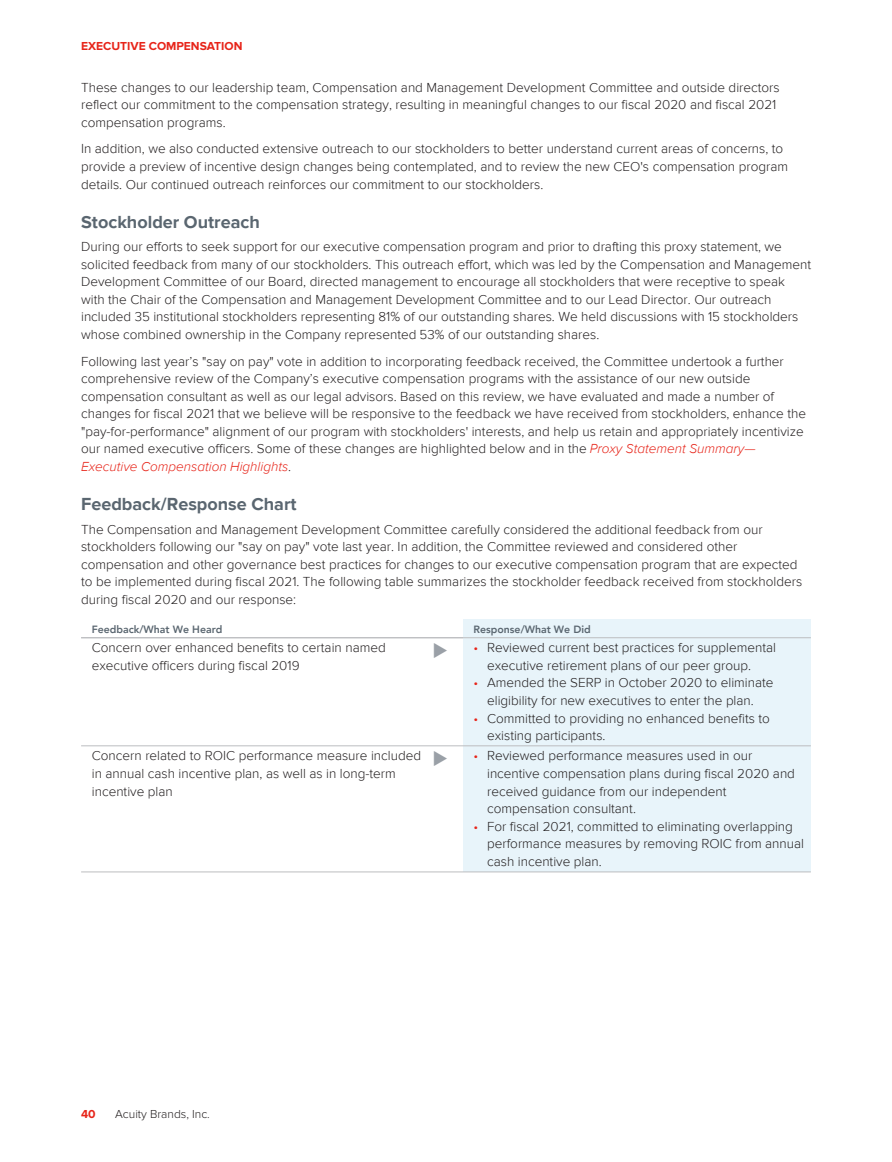
<style>
.page{position:relative;width:892px;height:1162px;background:#fff}
.page>*{position:absolute;margin:0;border:0;box-sizing:border-box;transform-origin:0 0}
.t1{font:700 24.3px "Proxima Nova";color:#9aa0a7}
.t2{font:700 18px "Proxima Nova Rg";color:#5a6670}
.t3{font:300 13.5px/17.5px "Proxima Nova";color:#231f20}
.t4{font:700 12px "Proxima Nova";color:#e72419}
.t5{font:300 12px "Proxima Nova";color:#231f20}
.t6{font:10.5px "Avenir LT Pro Heavy Bold";color:#5a6670}
.s1{font-style:italic;color:#e72419}
.s2{color:#e72419}
</style>
<div class="page">
<div style="left:462px;top:619px;width:348px;height:126px;background:#e8f4fa"></div>
<div style="left:462px;top:746px;width:348px;height:125px;background:#e8f4fa"></div>
<hr style="left:81px;top:637px;width:729px;height:1px;background:#bcbdc0">
<hr style="left:81px;top:745px;width:729px;height:1px;background:#bcbdc0">
<hr style="left:81px;top:871px;width:729px;height:1px;background:#bcbdc0">
<p class="t4" style="left:81px;top:39px;width:163px">EXECUTIVE COMPENSATION</p>
<p class="t3" style="left:81px;top:79px;width:699px">These changes to our leadership team, Compensation and Management Development Committee and outside directors reflect our commitment to the compensation strategy, resulting in meaningful changes to our fiscal 2020 and fiscal 2021 compensation programs.</p>
<p class="t3" style="left:81px;top:140px;width:708px">In addition, we also conducted extensive outreach to our stockholders to better understand current areas of concerns, to provide a preview of incentive design changes being contemplated, and to review the new CEO's compensation program details. Our continued outreach reinforces our commitment to our stockholders.</p>
<h2 class="t2" style="left:81px;top:211px;width:180px">Stockholder Outreach</h2>
<p class="t3" style="left:81px;top:238px;width:731px">During our efforts to seek support for our executive compensation program and prior to drafting this proxy statement, we solicited feedback from many of our stockholders. This outreach effort, which was led by the Compensation and Management Development Committee of our Board, directed management to encourage all stockholders that were receptive to speak with the Chair of the Compensation and Management Development Committee and to our Lead Director. Our outreach included 35 institutional stockholders representing 81% of our outstanding shares. We held discussions with 15 stockholders whose combined ownership in the Company represented 53% of our outstanding shares.</p>
<p class="t3" style="left:81px;top:352px;width:726px">Following last year’s "say on pay" vote in addition to incorporating feedback received, the Committee undertook a further comprehensive review of the Company’s executive compensation programs with the assistance of our new outside compensation consultant as well as our legal advisors. Based on this review, we have evaluated and made a number of changes for fiscal 2021 that we believe will be responsive to the feedback we have received from stockholders, enhance the "pay-for-performance" alignment of our program with stockholders' interests, and help us retain and appropriately incentivize our named executive officers. Some of these changes are highlighted below and in the <span class="s1">Proxy Statement Summary— Executive Compensation Highlights</span>.</p>
<h2 class="t2" style="left:81px;top:493px;width:217px">Feedback/Response Chart</h2>
<p class="t3" style="left:81px;top:520px;width:722px">The Compensation and Management Development Committee carefully considered the additional feedback from our stockholders following our "say on pay" vote last year. In addition, the Committee reviewed and considered other compensation and other governance best practices for changes to our executive compensation program that are expected to be implemented during fiscal 2021. The following table summarizes the stockholder feedback received from stockholders during fiscal 2020 and our response:</p>
<p class="t6" style="left:92px;top:623px;width:132px">Feedback/What We Heard</p>
<p class="t6" style="left:473px;top:623px;width:119px">Response/What We Did</p>
<p class="t3" style="left:92px;top:639px;width:295px">Concern over enhanced benefits to certain named executive officers during fiscal 2019</p>
<p class="t3" style="left:487px;top:639px;width:290px;text-indent:-14px"><span class="s2">•</span> Reviewed current best practices for supplemental executive retirement plans of our peer group.</p>
<p class="t3" style="left:473px;top:674px;width:301px;text-align:center"><span class="s2">•</span> Amended the SERP in October 2020 to eliminate eligibility for new executives to enter the plan.</p>
<p class="t3" style="left:487px;top:709px;width:284px;text-indent:-14px"><span class="s2">•</span> Committed to providing no enhanced benefits to existing participants.</p>
<p class="t3" style="left:92px;top:747px;width:331px">Concern related to ROIC performance measure included in annual cash incentive plan, as well as in long-term incentive plan</p>
<p class="t3" style="left:487px;top:747px;width:309px;text-indent:-14px"><span class="s2">•</span> Reviewed performance measures used in our incentive compensation plans during fiscal 2020 and received guidance from our independent compensation consultant.</p>
<p class="t3" style="left:487px;top:817px;width:318px;text-indent:-14px"><span class="s2">•</span> For fiscal 2021, committed to eliminating overlapping performance measures by removing ROIC from annual cash incentive plan.</p>
<h1 class="t1" style="left:424px;top:657px;width:17px;rotate:-90deg">▼</h1>
<h1 class="t1" style="left:424px;top:766px;width:17px;rotate:-90deg">▼</h1>
<p class="t4" style="left:81px;top:1107px;width:16px">40</p>
<p class="t5" style="left:115px;top:1108px;width:96px">Acuity Brands, Inc.</p>
</div>
